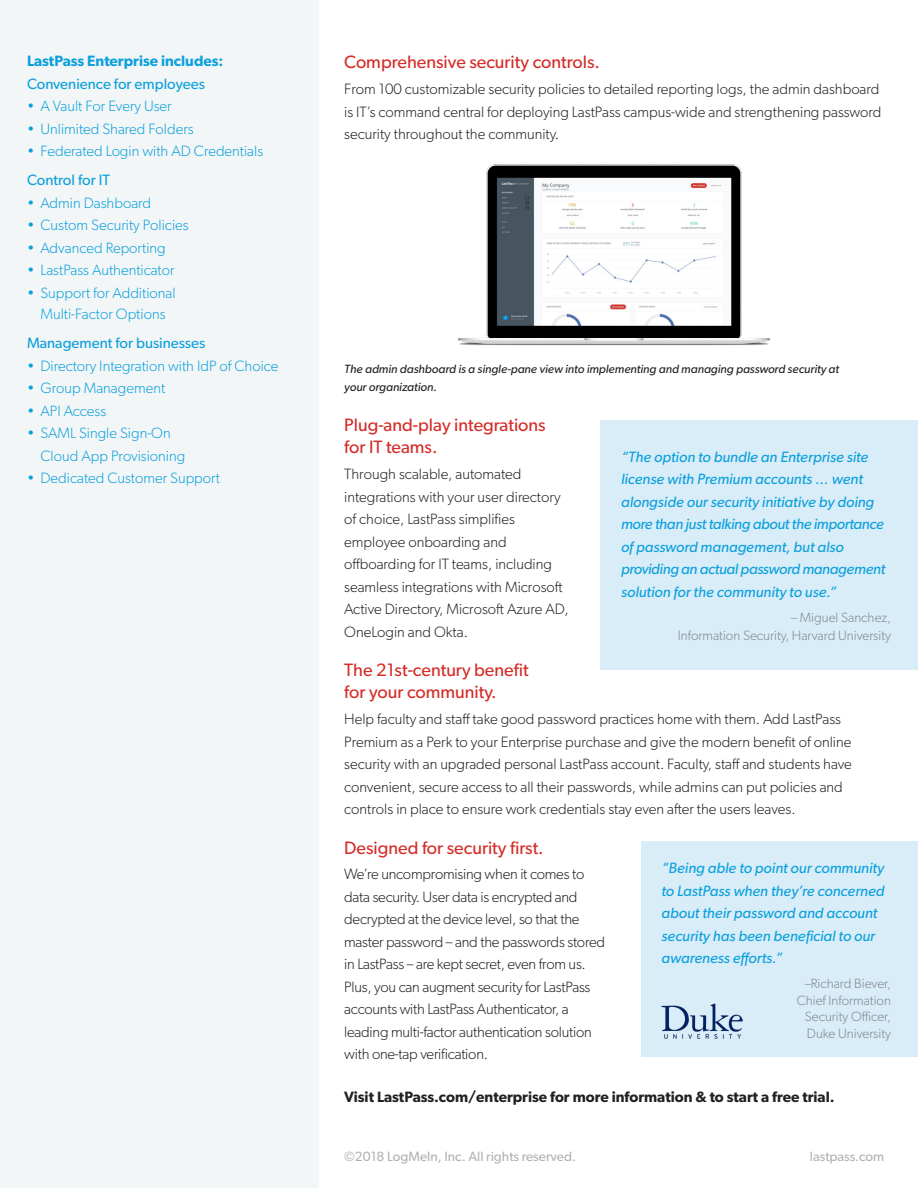
<style>
.page{position:relative;width:918px;height:1188px;background:#fff}
.page>*{position:absolute;margin:0;border:0;box-sizing:border-box;transform-origin:0 0}
.t1{font:18px/22.5px "Gibson";color:#d52c28}
.t2{font:300 15px/22.5px "Gibson";color:#231f20}
.t3{font:italic 15px/22.5px "Gibson";color:#0ca0dc}
.t4{font:300 15px/21px "Gibson";color:#0ca0dc;text-align:center}
.t5{font:600 15px "Gibson";color:#231f20}
.t6{font:15px "Gibson";color:#0ca0dc}
.t7{font:600 15px "Gibson";color:#0ca0dc}
.t8{font:300 13.5px/16.5px "Gibson";color:#81868c;text-align:right}
.t9{font:13.5px "Gibson";color:#b2b2b2}
.t10{font:italic 12px/18px "Gibson";color:#231f20}
</style>
<div class="page">
<div style="left:0;top:0;width:318px;height:1188px;background:#f3f6f7"></div>
<div style="left:601px;top:420px;width:317px;height:250px;background:#d9edf9"></div>
<img style="left:458px;top:164px;width:312px;height:182px">
<div style="left:641px;top:842px;width:277px;height:216px;background:#d9edf9"></div>
<img style="left:662px;top:1003px;width:80px;height:36px">
<p class="t7" style="left:27px;top:52px;width:198px">LastPass Enterprise includes:</p>
<p class="t6" style="left:27px;top:74px;width:179px">Convenience for employees</p>
<p class="t4" style="left:27px;top:95px;width:146px">• A Vault For Every User</p>
<p class="t4" style="left:27px;top:118px;width:168px">• Unlimited Shared Folders</p>
<p class="t4" style="left:27px;top:140px;width:238px">• Federated Login with AD Credentials</p>
<p class="t6" style="left:27px;top:171px;width:84px">Control for IT</p>
<p class="t4" style="left:27px;top:192px;width:126px">• Admin Dashboard</p>
<p class="t4" style="left:27px;top:214px;width:163px">• Custom Security Policies</p>
<p class="t4" style="left:27px;top:237px;width:140px">• Advanced Reporting</p>
<p class="t4" style="left:27px;top:259px;width:149px">• LastPass Authenticator</p>
<p class="t4" style="left:27px;top:282px;width:150px">• Support for Additional<br>Multi-Factor Options</p>
<p class="t6" style="left:27px;top:334px;width:180px">Management for businesses</p>
<p class="t4" style="left:27px;top:355px;width:253px">• Directory Integration with IdP of Choice</p>
<p class="t4" style="left:27px;top:377px;width:140px">• Group Management</p>
<p class="t4" style="left:27px;top:400px;width:81px">• API Access</p>
<p class="t4" style="left:40px;top:421px;width:146px;line-height:22.5px;text-align:left;text-indent:-14px">• SAML Single Sign-On<br>Cloud App Provisioning</p>
<p class="t4" style="left:27px;top:467px;width:194px">• Dedicated Customer Support</p>
<p class="t1" style="left:344px;top:51px;width:257px">Comprehensive security controls.</p>
<p class="t2" style="left:344px;top:78px;width:539px">From 100 customizable security policies to detailed reporting logs, the admin dashboard is IT’s command central for deploying LastPass campus-wide and strengthening password security throughout the community.</p>
<p class="t10" style="left:344px;top:360px;width:496px">The admin dashboard is a single-pane view into implementing and managing password security at your organization.</p>
<p class="t1" style="left:344px;top:413px;width:203px">Plug-and-play integrations for IT teams.</p>
<p class="t2" style="left:344px;top:462px;width:226px">Through scalable, automated integrations with your user directory of choice, LastPass simplifies employee onboarding and offboarding for IT teams, including seamless integrations with Microsoft<br>Active Directory, Microsoft Azure AD,<br>OneLogin and Okta.</p>
<p class="t1" style="left:344px;top:658px;width:186px">The 21st-century benefit for your community.</p>
<p class="t2" style="left:344px;top:708px;width:509px">Help faculty and staff take good password practices home with them. Add LastPass Premium as a Perk to your Enterprise purchase and give the modern benefit of online security with an upgraded personal LastPass account. Faculty, staff and students have convenient, secure access to all their passwords, while admins can put policies and controls in place to ensure work credentials stay even after the users leaves.</p>
<p class="t1" style="left:344px;top:836px;width:201px">Designed for security first.</p>
<p class="t2" style="left:344px;top:863px;width:262px">We’re uncompromising when it comes to data security. User data is encrypted and decrypted at the device level, so that the master password – and the passwords stored in LastPass – are kept secret, even from us.<br>Plus, you can augment security for LastPass accounts with LastPass Authenticator, a leading multi-factor authentication solution with one-tap verification.</p>
<p class="t5" style="left:344px;top:1088px;width:492px">Visit LastPass.com/enterprise for more information &amp; to start a free trial.</p>
<p class="t3" style="left:621px;top:445px;width:266px">“The option to bundle an Enterprise site license with Premium accounts … went alongside our security initiative by doing more than just talking about the importance of password management, but also providing an actual password management solution for the community to use.”</p>
<p class="t8" style="left:678px;top:608px;width:215px;line-height:18px">– Miguel Sanchez,<br>Information Security, Harvard University</p>
<p class="t3" style="left:662px;top:857px;width:225px">“Being able to point our community to LastPass when they’re concerned about their password and account security has been beneficial to our awareness efforts.”</p>
<p class="t8" style="left:797px;top:975px;width:96px">–Richard Biever,<br>Chief Information<br>Security Officer,<br>Duke University</p>
<p class="t9" style="left:344px;top:1148px;width:233px">©2018 LogMeIn, Inc. All rights reserved.</p>
<p class="t9" style="left:810px;top:1148px;width:76px">lastpass.com</p>
</div>
